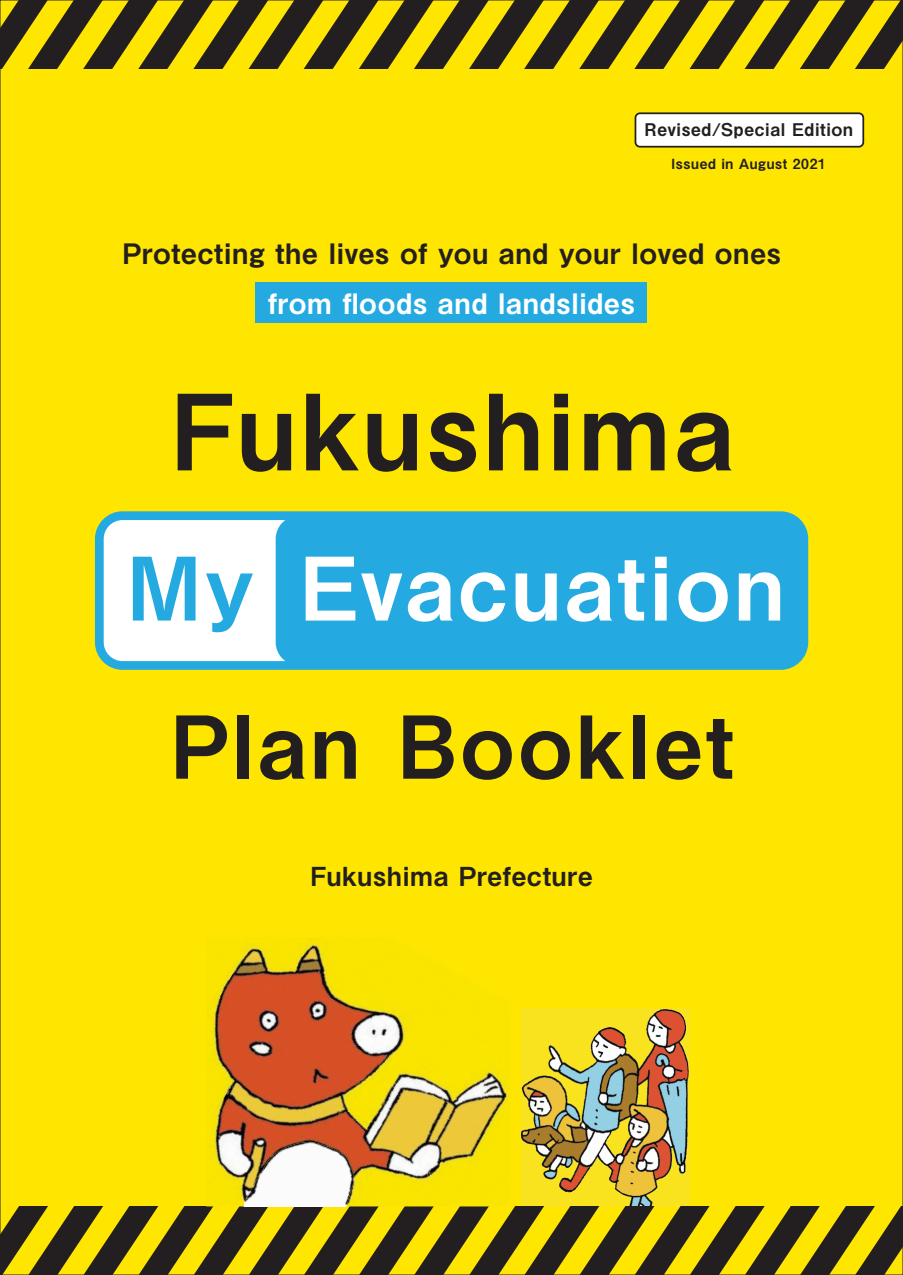
<style>
.page{position:relative;width:903px;height:1275px;background:#ffe601}
.page>*{position:absolute;margin:0;border:0;box-sizing:border-box;transform-origin:0 0}
.t1{font:105px "Midashi Go Pro MB31 90 pv RKSJ H";letter-spacing:.045em;color:#231f20}
.t2{font:87.5px "Midashi Go Pro MB31 90 pv RKSJ H";letter-spacing:.045em;color:#fff}
.t3{font:86.62px "Midashi Go Pro MB31 90 pv RKSJ H";letter-spacing:.045em;color:#231f20}
.t4{font:28.18px "Midashi Go Pro MB31 90 pv RKSJ H";letter-spacing:.03em;color:#231f20}
.t5{font:28.18px "Midashi Go Pro MB31 90 pv RKSJ H";letter-spacing:.025em;color:#fff}
.t6{font:26.25px "Midashi Go Pro MB31 90 pv RKSJ H";letter-spacing:.03em;color:#231f20}
.t7{font:17.5px "Midashi Go Pro MB31 90 pv RKSJ H";letter-spacing:.04em;color:#231f20}
.t8{font:14px "Midashi Go Pro MB31 90 pv RKSJ H";letter-spacing:.05em;color:#231f20}
.s1{color:#24aae1}
</style>
<div class="page">
<div style="left:635px;top:113px;width:228px;height:34px;background:#fff;border-radius:4px"></div>
<div style="left:634px;top:112px;width:230px;height:36px;border:2px solid #231f20;border-radius:4px"></div>
<img style="left:521px;top:1009px;width:168px;height:132px">
<svg style="left:2px;top:2px;width:899px;height:67px"></svg>
<div style="left:99px;top:516px;width:705px;height:149px;background:#fff;border-radius:23px"></div>
<div style="left:95px;top:511px;width:713px;height:159px;border:9px solid #24aae1;border-radius:23px"></div>
<div style="left:276px;top:516px;width:528px;height:149px;background:#24aae1;border-radius:23px"></div>
<svg style="left:2px;top:1141px;width:899px;height:132px"></svg>
<img style="left:206px;top:941px;width:304px;height:265px">
<img style="left:244px;top:1142px;width:111px;height:64px">
<div style="left:256px;top:282px;width:391px;height:41px;background:#24aae1"></div>
<p class="t7" style="left:645px;top:123px;width:210px">Revised/Special Edition</p>
<p class="t8" style="left:671px;top:158px;width:156px">Issued in August 2021</p>
<p class="t4" style="left:122px;top:243px;width:660px">Protecting the lives of you and your loved ones</p>
<p class="t5" style="left:268px;top:292px;width:368px">from floods and landslides</p>
<h1 class="t1" style="left:170px;top:391px;width:565px">Fukushima</h1>
<h2 class="t2" style="left:126px;top:555px;width:659px"><span class="s1">My</span> Evacuation</h2>
<h3 class="t3" style="left:170px;top:713px;width:565px">Plan Booklet</h3>
<p class="t6" style="left:310px;top:866px;width:284px">Fukushima Prefecture</p>
</div>
